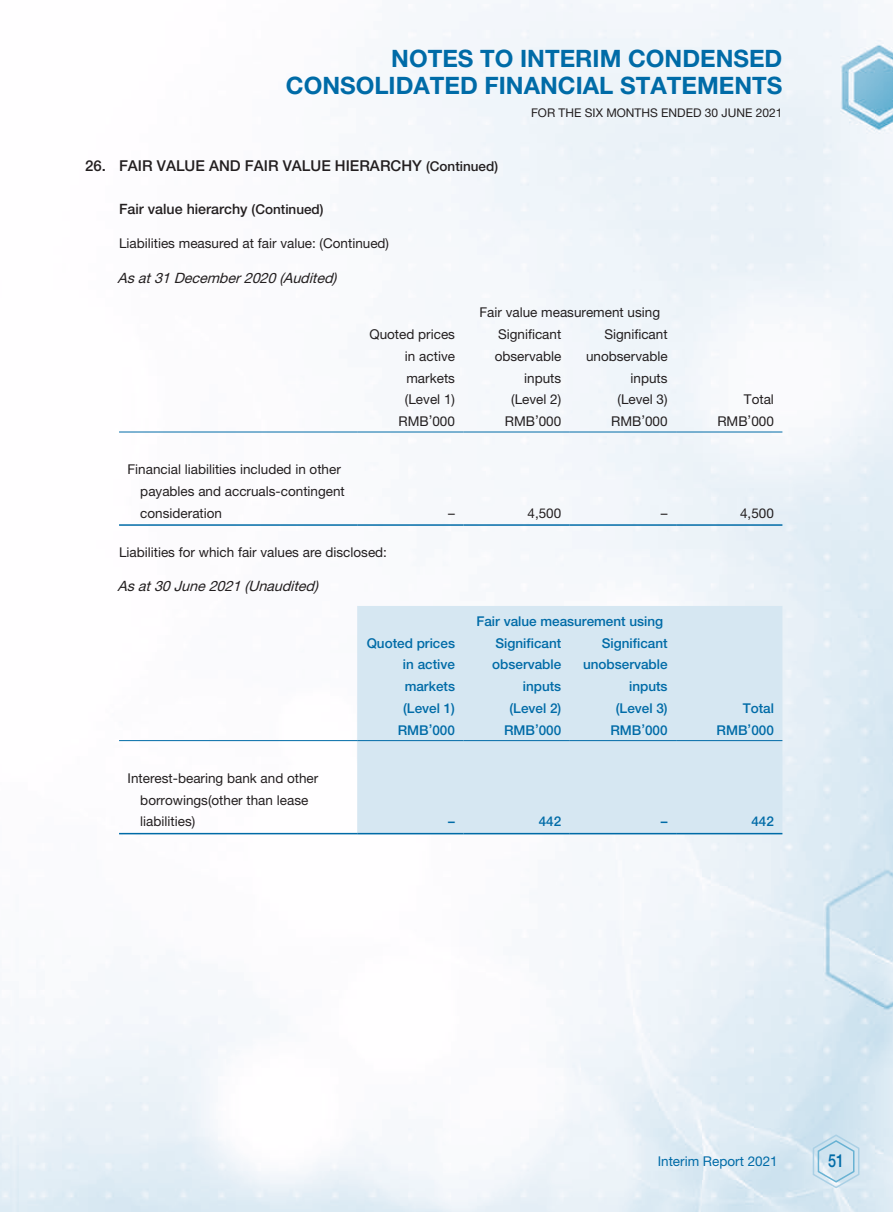
<style>
.page{position:relative;width:893px;height:1212px;background:#fff}
.page>*{position:absolute;margin:0;border:0;box-sizing:border-box;transform-origin:0 0}
.t1{font:700 24px/27px "Helvetica Neue LT Std";color:#006ba7;text-align:right}
.t2{font:500 18px "Helvetica Neue LT Std";color:#006ba7;scale:.8 1}
.t3{font:500 15px "Helvetica Neue LT Std";color:#231f20}
.t4{font:italic 14.25px "Helvetica Neue LT Std";color:#231f20}
.t5{font:500 14.25px "Helvetica Neue LT Std";color:#231f20}
.t6{font:13.5px/21.8px "Helvetica Neue LT Std";color:#231f20;text-align:right}
.t7{font:500 13.5px/21.8px "Helvetica Neue LT Std";color:#006ba7;text-align:right}
.t8{font:13.5px "Helvetica Neue LT Std";color:#006ba7}
.t9{font:12px "Helvetica Neue LT Std";color:#231f20}
.s1{font-size:13.5px}
</style>
<div class="page">
<img style="left:0;top:0;width:893px;height:1212px">
<svg style="left:812px;top:1133px;width:49px;height:56px;background:#c9e0ed"></svg>
<hr style="left:119px;top:432px;width:238px;height:1px;background:#006ba7">
<hr style="left:357px;top:432px;width:106px;height:1px;background:#006ba7">
<hr style="left:463px;top:432px;width:107px;height:1px;background:#006ba7">
<hr style="left:570px;top:432px;width:106px;height:1px;background:#006ba7">
<hr style="left:676px;top:432px;width:106px;height:1px;background:#006ba7">
<hr style="left:119px;top:524px;width:238px;height:2px;background:#006ba7">
<hr style="left:357px;top:524px;width:106px;height:2px;background:#006ba7">
<hr style="left:463px;top:524px;width:107px;height:2px;background:#006ba7">
<hr style="left:570px;top:524px;width:106px;height:2px;background:#006ba7">
<hr style="left:676px;top:524px;width:106px;height:2px;background:#006ba7">
<div style="left:357px;top:606px;width:425px;height:227px;background:#d6e7f2"></div>
<hr style="left:119px;top:740px;width:238px;height:1px;background:#006ba7">
<hr style="left:357px;top:740px;width:106px;height:1px;background:#006ba7">
<hr style="left:463px;top:740px;width:107px;height:1px;background:#006ba7">
<hr style="left:570px;top:740px;width:106px;height:1px;background:#006ba7">
<hr style="left:676px;top:740px;width:106px;height:1px;background:#006ba7">
<hr style="left:119px;top:833px;width:238px;height:1px;background:#006ba7">
<hr style="left:357px;top:833px;width:106px;height:1px;background:#006ba7">
<hr style="left:463px;top:833px;width:107px;height:1px;background:#006ba7">
<hr style="left:570px;top:833px;width:106px;height:1px;background:#006ba7">
<hr style="left:676px;top:833px;width:106px;height:1px;background:#006ba7">
<h1 class="t1" style="left:286px;top:45px;width:498px">NOTES TO INTERIM CONDENSED<br>CONSOLIDATED FINANCIAL STATEMENTS</h1>
<p class="t9" style="left:531px;top:105px;width:253px">FOR THE SIX MONTHS ENDED 30 JUNE 2021</p>
<p class="t3" style="left:85px;top:156px;width:415px">26. FAIR VALUE AND FAIR VALUE HIERARCHY <span class="s1">(Continued)</span></p>
<p class="t5" style="left:119px;top:200px;width:206px">Fair value hierarchy <span class="s1">(Continued)</span></p>
<p class="t6" style="left:119px;top:232px;width:272px">Liabilities measured at fair value: (Continued)</p>
<p class="t4" style="left:118px;top:269px;width:221px">Asat31December2020(Audited)</p>
<p class="t6" style="left:479px;top:301px;width:182px">Fair value measurement using</p>
<p class="t6" style="left:405px;top:323px;width:52px;text-align:justify;text-indent:-36px">Quoted prices in active markets (Level 1)</p>
<p class="t6" style="left:495px;top:323px;width:68px">Significant observable inputs (Level 2)</p>
<p class="t6" style="left:586px;top:323px;width:83px">Significant unobservable inputs<br>(Level 3)</p>
<p class="t6" style="left:744px;top:388px;width:31px">Total</p>
<p class="t6" style="left:398px;top:410px;width:58px">RMB’000</p>
<p class="t6" style="left:505px;top:410px;width:58px">RMB’000</p>
<p class="t6" style="left:611px;top:410px;width:58px">RMB’000</p>
<p class="t6" style="left:717px;top:410px;width:58px">RMB’000</p>
<p class="t6" style="left:140px;top:458px;width:206px;text-align:left;text-indent:-13px">Financial liabilities included in other payables and accruals-contingent consideration</p>
<p class="t6" style="left:119px;top:541px;width:269px">Liabilities for which fair values are disclosed:</p>
<p class="t4" style="left:118px;top:578px;width:202px">Asat30June2021(Unaudited)</p>
<p class="t6" style="left:448px;top:502px;width:8px">–</p>
<p class="t6" style="left:527px;top:502px;width:35px">4,500</p>
<p class="t6" style="left:661px;top:502px;width:8px">–</p>
<p class="t6" style="left:740px;top:502px;width:35px">4,500</p>
<p class="t7" style="left:476px;top:610px;width:188px">Fair value measurement using</p>
<p class="t7" style="left:403px;top:632px;width:54px;text-align:justify;text-indent:-36px">Quoted prices in active markets (Level 1)</p>
<p class="t7" style="left:492px;top:632px;width:71px">Significant observable inputs (Level 2)</p>
<p class="t7" style="left:583px;top:632px;width:86px">Significant unobservable inputs<br>(Level 3)</p>
<p class="t7" style="left:743px;top:697px;width:33px">Total</p>
<p class="t6" style="left:140px;top:767px;width:180px;text-align:left;text-indent:-13px">Interest-bearing bank and other borrowings(other than lease liabilities)</p>
<p class="t7" style="left:398px;top:719px;width:59px">RMB’000</p>
<p class="t7" style="left:504px;top:719px;width:59px">RMB’000</p>
<p class="t7" style="left:610px;top:719px;width:59px">RMB’000</p>
<p class="t7" style="left:717px;top:719px;width:59px">RMB’000</p>
<p class="t7" style="left:448px;top:810px;width:8px">–</p>
<p class="t7" style="left:539px;top:810px;width:24px">442</p>
<p class="t7" style="left:661px;top:810px;width:8px">–</p>
<p class="t7" style="left:751px;top:810px;width:24px">442</p>
<p class="t8" style="left:658px;top:1153px;width:122px">Interim Report 2021</p>
<h2 class="t2" style="left:828px;top:1150px;width:22px">51</h2>
</div>
